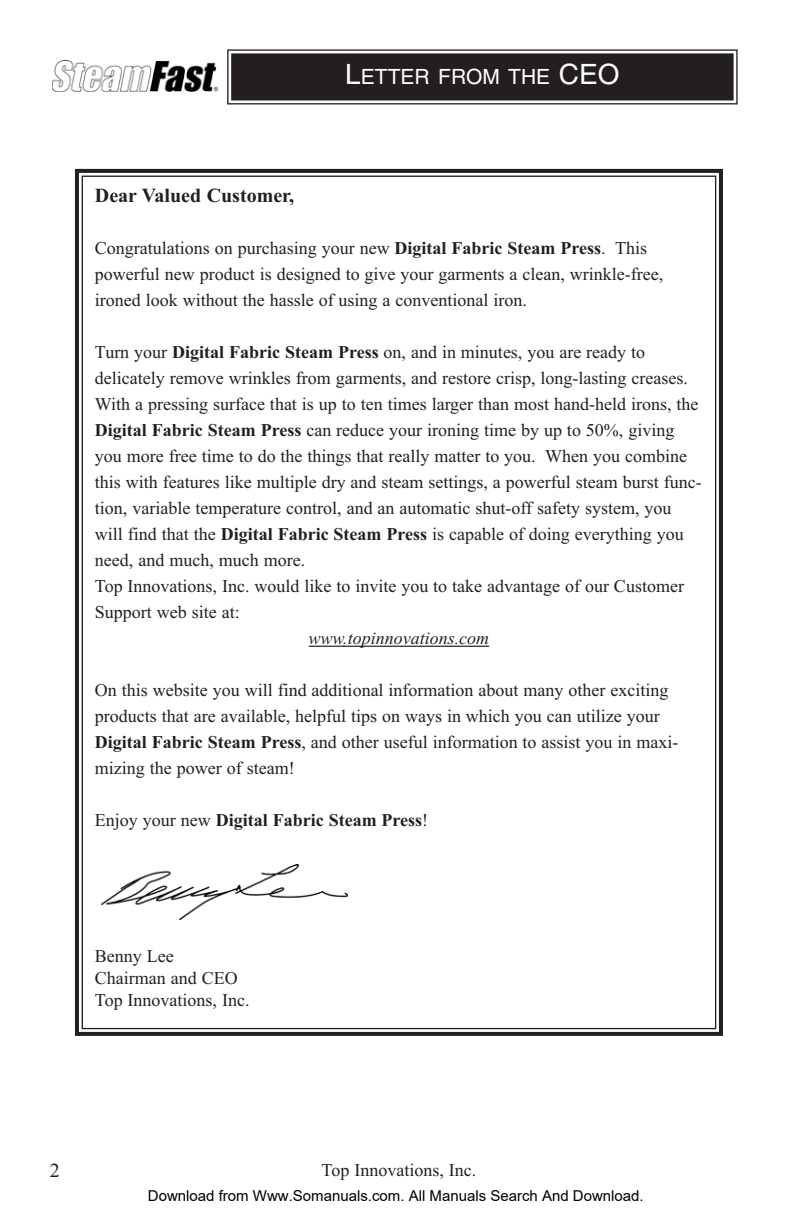
<style>
.page{position:relative;width:792px;height:1224px;background:#fff}
.page>*{position:absolute;margin:0;border:0;box-sizing:border-box;transform-origin:0 0}
.t1{font:21px "Helvetica";color:#fff}
.t2{font:700 20px "Times New Roman";color:#231f20}
.t3{font:20px "Times New Roman";color:#231f20}
.t4{font:18px/26px "Times New Roman";color:#231f20}
.t5{font:700 18px "Times New Roman";color:#231f20}
.t6{font:italic 18px "Times New Roman";color:#231f20}
.t7{font:15px "Arial";color:#000}
.s1{font-size:28px}
.s2{font-weight:700}
.s3{font-weight:400}
</style>
<div class="page">
<div style="left:233px;top:55px;width:499px;height:44px;background:#231f20"></div>
<div style="left:227px;top:49px;width:511px;height:56px;border:1px solid #231f20"></div>
<div style="left:231px;top:53px;width:503px;height:48px;border:4px solid #231f20"></div>
<hr style="left:309px;top:646px;width:36px;height:1px;background:#231f20">
<hr style="left:343px;top:646px;width:146px;height:1px;background:#231f20">
<div style="left:75px;top:169px;width:648px;height:867px;border:4px solid #231f20"></div>
<img style="left:101px;top:864px;width:246px;height:56px">
<img style="left:53px;top:61px;width:164px;height:31px">
<p class="t1" style="left:345px;top:69px;width:276px"><span class="s1">L</span>ETTER FROM THE <span class="s1">CEO</span></p>
<p class="t2" style="left:95px;top:189px;width:201px">Dear Valued Customer,</p>
<p class="t4" style="left:95px;top:237px;width:570px">Congratulations on purchasing your new <span class="s2">Digital Fabric Steam Press</span>. This powerful new product is designed to give your garments a clean, wrinkle-free, ironed look without the hassle of using a conventional iron.</p>
<p class="t4" style="left:95px;top:341px;width:608px">Turn your <span class="s2">Digital Fabric Steam Press</span> on, and in minutes, you are ready to delicately remove wrinkles from garments, and restore crisp, long-lasting creases.<br>With a pressing surface that is up to ten times larger than most hand-held irons, the <span class="s2">Digital Fabric Steam Press</span> can reduce your ironing time by up to 50%, giving you more free time to do the things that really matter to you. When you combine this with features like multiple dry and steam settings, a powerful steam burst func&shy;tion, variable temperature control, and an automatic shut-off safety system, you will find that the <span class="s2">Digital Fabric Steam Press</span> is capable of doing everything you need, and much, much more.<br>Top Innovations, Inc. would like to invite you to take advantage of our Customer Support web site at:</p>
<p class="t6" style="left:309px;top:632px;width:182px">www.topinnovations.com</p>
<p class="t4" style="left:95px;top:679px;width:585px">On this website you will find additional information about many other exciting products that are available, helpful tips on ways in which you can utilize your <span class="s2">Digital Fabric Steam Press</span>, and other useful information to assist you in maxi&shy;mizing the power of steam!</p>
<p class="t5" style="left:95px;top:815px;width:335px"><span class="s3">Enjoy your new</span> Digital Fabric Steam Press<span class="s3">!</span></p>
<p class="t4" style="left:95px;top:947px;width:156px;line-height:22px">Benny Lee<br>Chairman and CEO<br>Top Innovations, Inc.</p>
<p class="t3" style="left:50px;top:1163px;width:11px">2</p>
<p class="t4" style="left:322px;top:1159px;width:156px">Top Innovations, Inc.</p>
<p class="t7" style="left:148px;top:1187px;width:497px">Download from Www.Somanuals.com. All Manuals Search And Download.</p>
</div>
